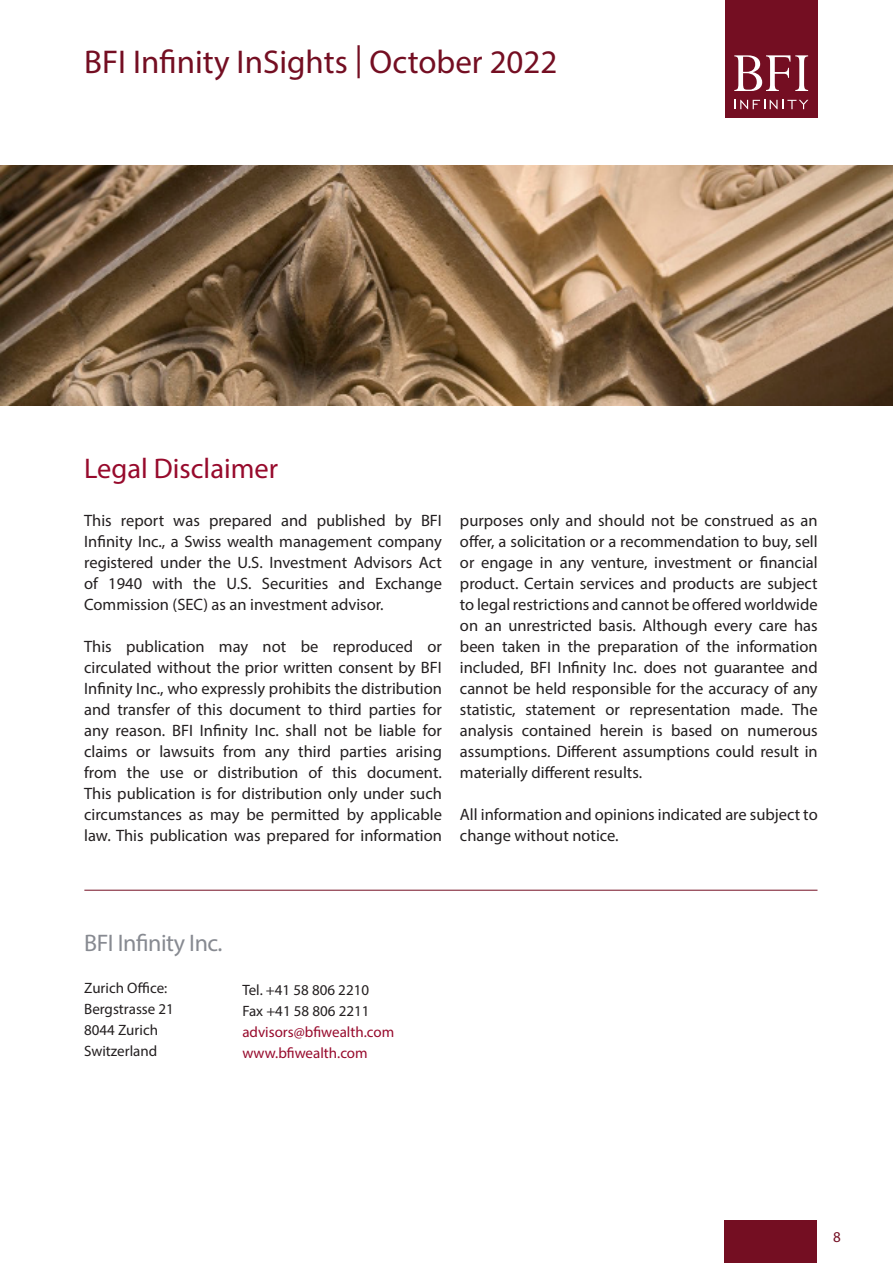
<style>
.page{position:relative;width:893px;height:1263px;background:#fff}
.page>*{position:absolute;margin:0;border:0;box-sizing:border-box;transform-origin:0 0}
.t1{font:33px "Myriad Pro";color:#740e22}
.Headline{font:28.5px "Myriad Pro";color:#970a2c}
.Article_Headline{font:24px "Myriad Pro";letter-spacing:-.02em;color:#878a91}
.P_1{font:16.5px/21px "Myriad Pro";color:#231f20;text-align:justify}
.P_1-2{font:15px "Myriad Pro";color:#231f20}
.P_1-3{font:15px "Myriad Pro";color:#970a2c}
.t2{font:15px "Myriad Pro";color:#740e22}
</style>
<div class="page">
<div style="left:724px;top:1220px;width:93px;height:43px;background:#740e22"></div>
<div style="left:725px;top:0;width:92px;height:117px;background:#740e22"></div>
<svg style="left:734px;top:55px;width:74px;height:36px"></svg>
<svg style="left:734px;top:100px;width:43px;height:9px"></svg>
<svg style="left:783px;top:100px;width:25px;height:9px"></svg>
<hr style="left:84px;top:890px;width:733px;height:1px;background:#740e22">
<img style="left:0;top:166px;width:893px;height:239px">
<h1 class="t1" style="left:84px;top:42px;width:475px">BFI Infinity InSights | October 2022</h1>
<p class="Headline" style="left:84px;top:451px;width:195px">Legal Disclaimer</p>
<p class="P_1" style="left:84px;top:510px;width:359px">This report was prepared and published by BFI Infinity Inc., a Swiss wealth management company registered under the U.S. Investment Advisors Act of 1940 with the U.S. Securities and Exchange Commission (SEC) as an investment advisor.</p>
<p class="P_1" style="left:84px;top:636px;width:359px">This publication may not be reproduced or circulated without the prior written consent by BFI Infinity Inc., who expressly prohibits the distribution and transfer of this document to third parties for any reason. BFI Infinity Inc. shall not be liable for claims or lawsuits from any third parties arising from the use or distribution of this document.<br>This publication is for distribution only under such circumstances as may be permitted by applicable law. This publication was prepared for information</p>
<p class="P_1" style="left:460px;top:510px;width:359px">purposes only and should not be construed as an offer, a solicitation or a recommendation to buy, sell or engage in any venture, investment or financial product. Certain services and products are subject to legal restrictions and cannot be offered worldwide on an unrestricted basis. Although every care has been taken in the preparation of the information included, BFI Infinity Inc. does not guarantee and cannot be held responsible for the accuracy of any statistic, statement or representation made. The analysis contained herein is based on numerous assumptions. Different assumptions could result in materially different results.</p>
<p class="P_1" style="left:460px;top:804px;width:359px">All information and opinions indicated are subject to change without notice.</p>
<p class="Article_Headline" style="left:84px;top:928px;width:140px">BFI Infinity Inc.</p>
<p class="P_1-2" style="left:84px;top:978px;width:85px">Zurich Office:</p>
<p class="P_1-2" style="left:84px;top:999px;width:91px">Bergstrasse 21</p>
<p class="P_1-2" style="left:84px;top:1020px;width:75px">8044 Zurich</p>
<p class="P_1-2" style="left:84px;top:1041px;width:75px">Switzerland</p>
<p class="P_1-2" style="left:242px;top:980px;width:128px">Tel. +41 58 806 2210</p>
<p class="P_1-2" style="left:242px;top:1001px;width:129px">Fax +41 58 806 2211</p>
<p class="P_1-3" style="left:242px;top:1022px;width:153px">advisors@bfiwealth.com</p>
<p class="P_1-3" style="left:242px;top:1043px;width:127px">www.bfiwealth.com</p>
<p class="t2" style="left:833px;top:1228px;width:9px">8</p>
</div>
